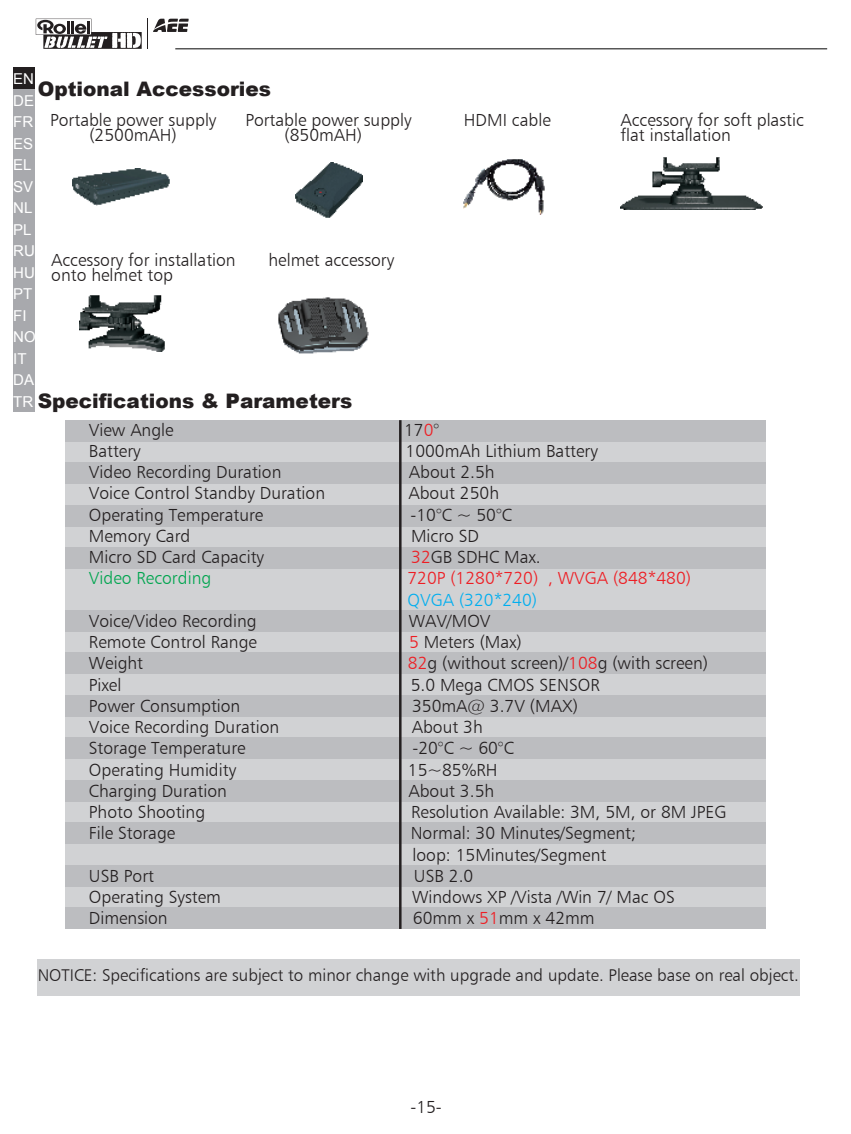
<style>
.page{position:relative;width:851px;height:1134px;background:#fff}
.page>*{position:absolute;margin:0;border:0;box-sizing:border-box;transform-origin:0 0}
.t1{font:900 20px "Arial";color:#231f20}
.t2{font:17.5px/15px "Humanist 777 BT Light B";color:#231f20}
.t3{font:17.5px "Humanist 777 BT Light B";color:#ee1d23}
.t4{font:17.5px "Humanist 777 BT Light B";color:#00a54f}
.t5{font:17.5px "Humanist 777 BT Light B";color:#00aeef}
.t6{font:17px "Humanist 777 BT Light B";color:#231f20}
.t7{font:15px/21.5px "Arial";color:#fff}
.s1{color:#ee1d23}
</style>
<div class="page">
<div style="left:65px;top:441px;width:700px;height:22px;background:#d1d2d4"></div>
<div style="left:65px;top:420px;width:700px;height:21px;background:#bcbdc0"></div>
<div style="left:65px;top:484px;width:700px;height:21px;background:#d1d2d4"></div>
<div style="left:65px;top:463px;width:700px;height:21px;background:#bcbdc0"></div>
<div style="left:65px;top:526px;width:700px;height:22px;background:#d1d2d4"></div>
<div style="left:65px;top:505px;width:700px;height:21px;background:#bcbdc0"></div>
<div style="left:65px;top:569px;width:700px;height:41px;background:#d1d2d4"></div>
<div style="left:65px;top:548px;width:700px;height:21px;background:#bcbdc0"></div>
<div style="left:65px;top:631px;width:700px;height:21px;background:#d1d2d4"></div>
<div style="left:65px;top:610px;width:700px;height:21px;background:#bcbdc0"></div>
<div style="left:65px;top:674px;width:700px;height:21px;background:#d1d2d4"></div>
<div style="left:65px;top:652px;width:700px;height:22px;background:#bcbdc0"></div>
<div style="left:65px;top:716px;width:700px;height:22px;background:#d1d2d4"></div>
<div style="left:65px;top:695px;width:700px;height:21px;background:#bcbdc0"></div>
<div style="left:65px;top:759px;width:700px;height:21px;background:#d1d2d4"></div>
<div style="left:65px;top:738px;width:700px;height:21px;background:#bcbdc0"></div>
<div style="left:65px;top:801px;width:700px;height:22px;background:#d1d2d4"></div>
<div style="left:65px;top:780px;width:700px;height:21px;background:#bcbdc0"></div>
<div style="left:65px;top:844px;width:700px;height:21px;background:#d1d2d4"></div>
<div style="left:65px;top:823px;width:700px;height:21px;background:#bcbdc0"></div>
<div style="left:65px;top:886px;width:700px;height:22px;background:#d1d2d4"></div>
<div style="left:65px;top:865px;width:700px;height:21px;background:#bcbdc0"></div>
<div style="left:65px;top:908px;width:700px;height:21px;background:#bcbdc0"></div>
<div style="left:37px;top:959px;width:762px;height:36px;background:#d1d2d4"></div>
<img style="left:278px;top:297px;width:91px;height:57px">
<img style="left:295px;top:162px;width:67px;height:56px">
<img style="left:73px;top:169px;width:97px;height:36px">
<img style="left:464px;top:159px;width:81px;height:56px">
<img style="left:80px;top:295px;width:85px;height:56px">
<img style="left:620px;top:157px;width:142px;height:53px">
<hr style="left:399px;top:420px;width:2px;height:509px;background:#231f20">
<hr style="left:175px;top:48px;width:652px;height:1px;background:#030303">
<svg style="left:153px;top:19px;width:36px;height:13px"></svg>
<svg style="left:36px;top:19px;width:106px;height:30px"></svg>
<hr style="left:147px;top:19px;width:1px;height:30px;background:#231f20">
<div style="left:14px;top:68px;width:21px;height:21px;background:#231f20"></div>
<div style="left:14px;top:111px;width:21px;height:21px;background:#a8a9ad"></div>
<div style="left:14px;top:89px;width:21px;height:21px;background:#a8a9ad"></div>
<div style="left:14px;top:132px;width:21px;height:21px;background:#a8a9ad"></div>
<div style="left:14px;top:154px;width:21px;height:21px;background:#a8a9ad"></div>
<div style="left:14px;top:175px;width:21px;height:21px;background:#a8a9ad"></div>
<div style="left:14px;top:197px;width:21px;height:21px;background:#a8a9ad"></div>
<div style="left:14px;top:218px;width:21px;height:21px;background:#a8a9ad"></div>
<div style="left:14px;top:240px;width:21px;height:21px;background:#a8a9ad"></div>
<div style="left:14px;top:261px;width:21px;height:21px;background:#a8a9ad"></div>
<div style="left:14px;top:283px;width:21px;height:21px;background:#a8a9ad"></div>
<div style="left:14px;top:304px;width:21px;height:21px;background:#a8a9ad"></div>
<div style="left:14px;top:326px;width:21px;height:21px;background:#a8a9ad"></div>
<div style="left:14px;top:347px;width:21px;height:21px;background:#a8a9ad"></div>
<div style="left:14px;top:369px;width:21px;height:21px;background:#a8a9ad"></div>
<div style="left:14px;top:390px;width:21px;height:22px;background:#a8a9ad"></div>
<p class="t7" style="left:13px;top:68px;width:24px">EN<br>DE<br>FR<br>ES<br>EL<br>SV<br>NL<br>PL<br>RU<br>HU<br>PT<br>FI<br>NO<br>IT<br>DA<br>TR</p>
<p class="t1" style="left:38px;top:75px;width:235px">Optional Accessories</p>
<p class="t2" style="left:50px;top:112px;width:168px;text-align:center">Portable power supply (2500mAH)</p>
<p class="t2" style="left:245px;top:112px;width:168px;text-align:center">Portable power supply (850mAH)</p>
<p class="t2" style="left:464px;top:112px;width:88px">HDMI cable</p>
<p class="t2" style="left:620px;top:112px;width:185px">Accessory for soft plastic flat installation</p>
<p class="t2" style="left:51px;top:252px;width:186px">Accessory for installation onto helmet top</p>
<p class="t2" style="left:268px;top:252px;width:127px">helmet accessory</p>
<p class="t1" style="left:38px;top:387px;width:316px">Specifications &amp; Parameters</p>
<p class="t2" style="left:89px;top:422px;width:86px">View Angle</p>
<p class="t2" style="left:404px;top:422px;width:37px">17<span class="s1">0</span>°</p>
<p class="t2" style="left:89px;top:443px;width:53px">Battery</p>
<p class="t2" style="left:405px;top:443px;width:194px">1000mAh Lithium Battery</p>
<p class="t2" style="left:89px;top:464px;width:194px">Video Recording Duration</p>
<p class="t2" style="left:409px;top:464px;width:87px">About 2.5h</p>
<p class="t2" style="left:89px;top:486px;width:238px">Voice Control Standby Duration</p>
<p class="t2" style="left:408px;top:486px;width:92px">About 250h</p>
<p class="t2" style="left:89px;top:507px;width:176px">Operating Temperature</p>
<p class="t2" style="left:410px;top:507px;width:103px">-10°C ~ 50°C</p>
<p class="t2" style="left:89px;top:528px;width:103px">Memory Card</p>
<p class="t2" style="left:411px;top:528px;width:69px">Micro SD</p>
<p class="t2" style="left:89px;top:549px;width:177px">Micro SD Card Capacity</p>
<p class="t2" style="left:411px;top:549px;width:131px"><span class="s1">32</span>GB SDHC Max.</p>
<p class="t4" style="left:89px;top:568px;width:124px">Video Recording</p>
<p class="t3" style="left:407px;top:568px;width:285px">720P (1280*720) , WVGA (848*480)</p>
<p class="t5" style="left:407px;top:589px;width:131px">QVGA (320*240)</p>
<p class="t2" style="left:89px;top:613px;width:169px">Voice/Video Recording</p>
<p class="t2" style="left:408px;top:613px;width:83px">WAV/MOV</p>
<p class="t2" style="left:89px;top:634px;width:169px">Remote Control Range</p>
<p class="t2" style="left:409px;top:634px;width:114px"><span class="s1">5</span> Meters (Max)</p>
<p class="t2" style="left:89px;top:655px;width:56px">Weight</p>
<p class="t2" style="left:408px;top:655px;width:301px"><span class="s1">82</span>g (without screen)/<span class="s1">108</span>g (with screen)</p>
<p class="t2" style="left:89px;top:677px;width:34px">Pixel</p>
<p class="t2" style="left:410px;top:677px;width:191px">5.0 Mega CMOS SENSOR</p>
<p class="t2" style="left:89px;top:698px;width:153px">Power Consumption</p>
<p class="t2" style="left:412px;top:698px;width:167px">350mA@ 3.7V (MAX)</p>
<p class="t2" style="left:89px;top:719px;width:192px">Voice Recording Duration</p>
<p class="t2" style="left:411px;top:719px;width:73px">About 3h</p>
<p class="t2" style="left:89px;top:740px;width:158px">Storage Temperature</p>
<p class="t2" style="left:412px;top:740px;width:103px">-20°C ~ 60°C</p>
<p class="t2" style="left:89px;top:762px;width:149px">Operating Humidity</p>
<p class="t2" style="left:408px;top:762px;width:91px">15~85%RH</p>
<p class="t2" style="left:89px;top:783px;width:140px">Charging Duration</p>
<p class="t2" style="left:408px;top:783px;width:87px">About 3.5h</p>
<p class="t2" style="left:89px;top:804px;width:118px">Photo Shooting</p>
<p class="t2" style="left:411px;top:804px;width:317px">Resolution Available: 3M, 5M, or 8M JPEG</p>
<p class="t2" style="left:89px;top:825px;width:88px">File Storage</p>
<p class="t2" style="left:410px;top:822px;width:227px;line-height:21.2px">Normal: 30 Minutes/Segment; loop: 15Minutes/Segment</p>
<p class="t2" style="left:89px;top:868px;width:67px">USB Port</p>
<p class="t2" style="left:414px;top:868px;width:61px">USB 2.0</p>
<p class="t2" style="left:89px;top:889px;width:134px">Operating System</p>
<p class="t2" style="left:412px;top:889px;width:264px">Windows XP /Vista /Win 7/ Mac OS</p>
<p class="t2" style="left:89px;top:910px;width:80px">Dimension</p>
<p class="t2" style="left:413px;top:910px;width:183px">60mm x <span class="s1">51</span>mm x 42mm</p>
<p class="t6" style="left:38px;top:964px;width:762px">NOTICE: Specifications are subject to minor change with upgrade and update. Please base on real object.</p>
<p class="t2" style="left:410px;top:1099px;width:33px">-15-</p>
</div>
